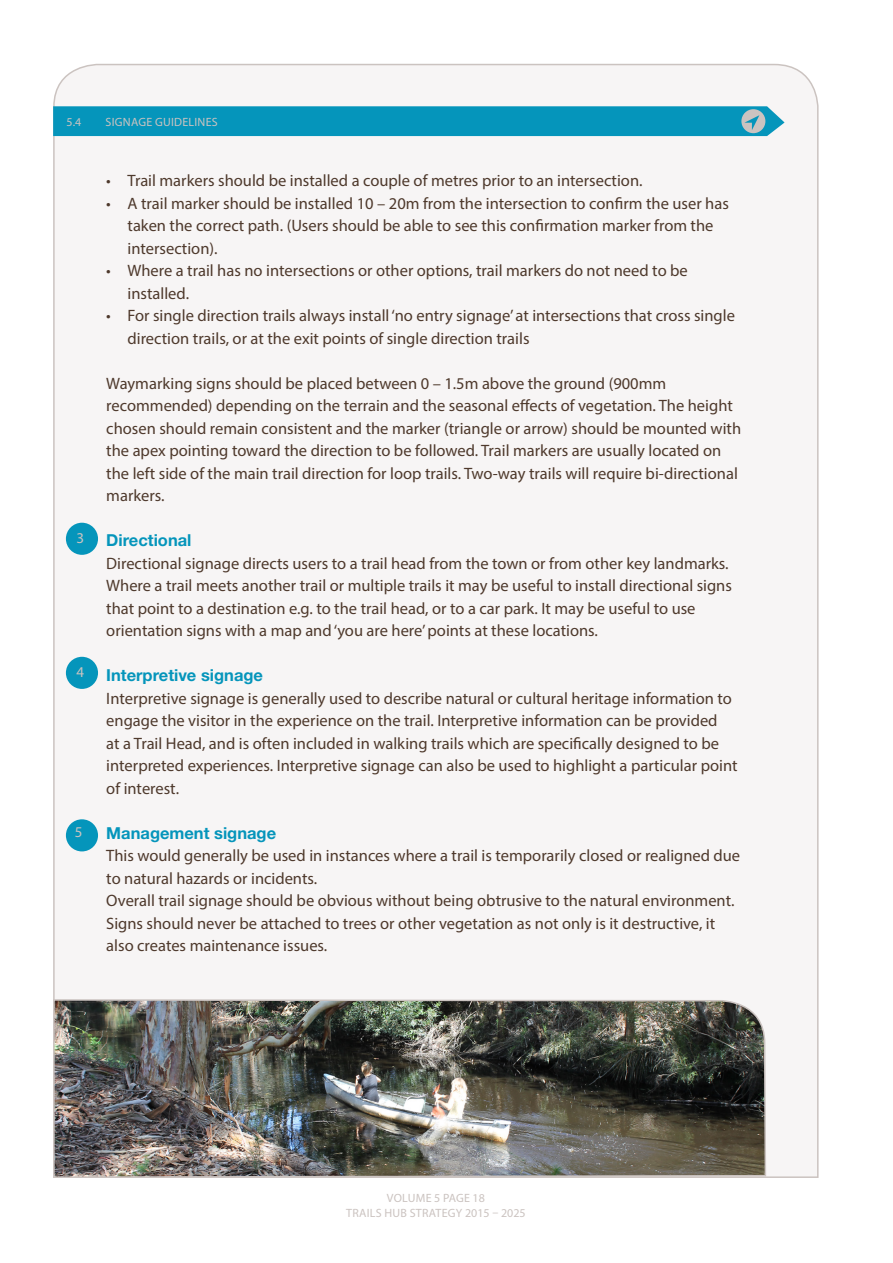
<style>
.page{position:relative;width:893px;height:1263px;background:#fff}
.page>*{position:absolute;margin:0;border:0;box-sizing:border-box;transform-origin:0 0}
.t1{font:16.5px/22.5px "Myriad Pro";color:#4e392c}
.t2{font:700 16.5px "Helvetica Neue LT Std";color:#0595bb}
.t3{font:15px "Myriad Pro";color:#cbc3c0}
.t4{font:12px/14.4px "Myriad Pro";letter-spacing:.02em;color:#cbc3c0;text-align:center}
</style>
<div class="page">
<div style="left:53px;top:63px;width:766px;height:1115px;background:#f7f5f5"></div>
<img style="left:53px;top:998px;width:714px;height:180px">
<div style="left:53px;top:106px;width:731px;height:30px;background:#0595bb"></div>
<div style="left:66px;top:523px;width:32px;height:32px;background:#0595bb;border-radius:50%"></div>
<div style="left:66px;top:657px;width:32px;height:32px;background:#0595bb;border-radius:50%"></div>
<div style="left:66px;top:819px;width:32px;height:32px;background:#0595bb;border-radius:50%"></div>
<p class="t4" style="left:67px;top:114px;width:16px">5.4</p>
<p class="t4" style="left:106px;top:114px;width:114px">SIGNAGE GUIDELINES</p>
<p class="t3" style="left:76px;top:529px;width:9px">3</p>
<p class="t3" style="left:76px;top:663px;width:9px">4</p>
<p class="t3" style="left:75px;top:822px;width:9px">5</p>
<p class="t1" style="left:106px;top:169px;width:538px">• Trail markers should be installed a couple of metres prior to an intersection.</p>
<p class="t1" style="left:128px;top:191px;width:603px;text-indent:-21px">• A trail marker should be installed 10 – 20m from the intersection to confirm the user has taken the correct path. (Users should be able to see this confirmation marker from the intersection).</p>
<p class="t1" style="left:128px;top:259px;width:562px;text-indent:-21px">• Where a trail has no intersections or other options, trail markers do not need to be installed.</p>
<p class="t1" style="left:128px;top:304px;width:609px;text-indent:-21px">• For single direction trails always install ‘no entry signage’ at intersections that cross single direction trails, or at the exit points of single direction trails</p>
<p class="t1" style="left:106px;top:372px;width:636px">Waymarking signs should be placed between 0 – 1.5m above the ground (900mm recommended) depending on the terrain and the seasonal effects of vegetation. The height chosen should remain consistent and the marker (triangle or arrow) should be mounted with the apex pointing toward the direction to be followed. Trail markers are usually located on the left side of the main trail direction for loop trails. Two-way trails will require bi-directional markers.</p>
<p class="t2" style="left:106px;top:530px;width:87px">Directional</p>
<p class="t1" style="left:106px;top:552px;width:627px">Directional signage directs users to a trail head from the town or from other key landmarks.<br>Where a trail meets another trail or multiple trails it may be useful to install directional signs that point to a destination e.g. to the trail head, or to a car park. It may be useful to use orientation signs with a map and ‘you are here’ points at these locations.</p>
<p class="t2" style="left:106px;top:665px;width:158px">Interpretive signage</p>
<p class="t1" style="left:106px;top:687px;width:633px">Interpretive signage is generally used to describe natural or cultural heritage information to engage the visitor in the experience on the trail. Interpretive information can be provided<br>at a Trail Head, and is often included in walking trails which are specifically designed to be interpreted experiences. Interpretive signage can also be used to highlight a particular point of interest.</p>
<p class="t2" style="left:106px;top:823px;width:171px">Management signage</p>
<p class="t1" style="left:106px;top:844px;width:635px">This would generally be used in instances where a trail is temporarily closed or realigned due to natural hazards or incidents.<br>Overall trail signage should be obvious without being obtrusive to the natural environment.<br>Signs should never be attached to trees or other vegetation as not only is it destructive, it also creates maintenance issues.</p>
<p class="t4" style="left:346px;top:1191px;width:181px">VOLUME 5 PAGE 18<br>TRAILS HUB STRATEGY 2015 – 2025</p>
</div>
